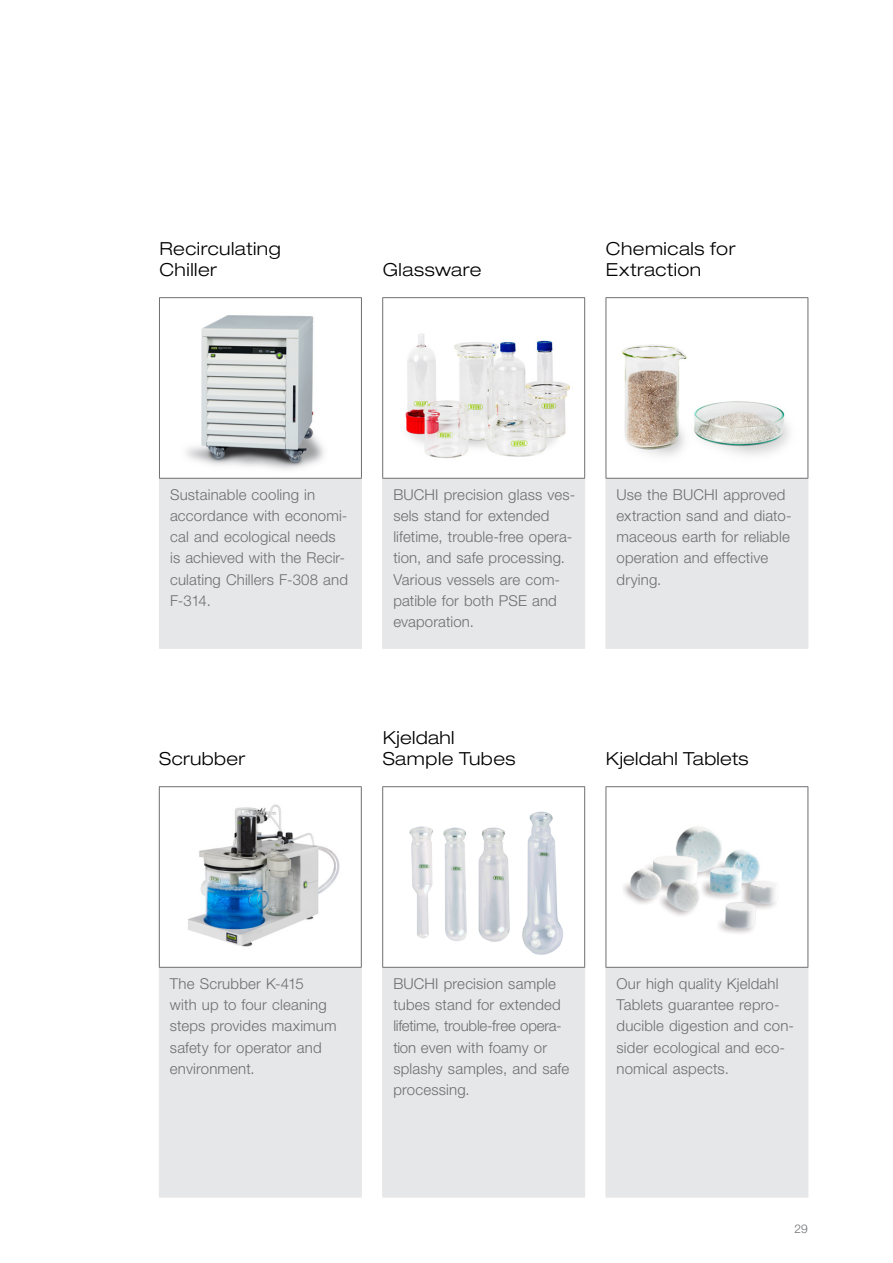
<style>
.page{position:relative;width:893px;height:1263px;background:#fff}
.page>*{position:absolute;margin:0;border:0;box-sizing:border-box;transform-origin:0 0}
.t1{font:300 expanded 18px/21.3px "Helvetica Neue LT Std";letter-spacing:.025em;color:#000}
.t2{font:300 15px/21.3px "Helvetica Neue LT Std";letter-spacing:.01em;color:#6d6e71}
.t3{font:300 12px "Helvetica Neue LT Std";color:#6d6e71}
</style>
<div class="page">
<div style="left:160px;top:478px;width:647px;height:170px;background:#e6e7e8"></div>
<hr style="left:159px;top:479px;width:1px;height:169px;background:#e6e7e8">
<hr style="left:361px;top:479px;width:1px;height:169px;background:#e6e7e8">
<hr style="left:159px;top:648px;width:203px;height:1px;background:#e6e7e8">
<hr style="left:382px;top:479px;width:1px;height:169px;background:#e6e7e8">
<hr style="left:584px;top:479px;width:1px;height:169px;background:#e6e7e8">
<hr style="left:382px;top:648px;width:203px;height:1px;background:#e6e7e8">
<hr style="left:606px;top:479px;width:1px;height:169px;background:#e6e7e8">
<hr style="left:807px;top:479px;width:1px;height:169px;background:#e6e7e8">
<hr style="left:606px;top:648px;width:202px;height:1px;background:#e6e7e8">
<hr style="left:159px;top:298px;width:1px;height:180px;background:#6d6e71">
<hr style="left:159px;top:297px;width:203px;height:1px;background:#6d6e71">
<hr style="left:361px;top:298px;width:1px;height:180px;background:#6d6e71">
<hr style="left:382px;top:298px;width:1px;height:180px;background:#6d6e71">
<hr style="left:382px;top:297px;width:203px;height:1px;background:#6d6e71">
<hr style="left:584px;top:298px;width:1px;height:180px;background:#6d6e71">
<hr style="left:606px;top:298px;width:1px;height:180px;background:#6d6e71">
<hr style="left:606px;top:297px;width:202px;height:1px;background:#6d6e71">
<hr style="left:807px;top:298px;width:1px;height:180px;background:#6d6e71">
<hr style="left:159px;top:478px;width:203px;height:1px;background:#6d6e71">
<hr style="left:382px;top:478px;width:203px;height:1px;background:#6d6e71">
<hr style="left:606px;top:478px;width:202px;height:1px;background:#6d6e71">
<div style="left:160px;top:967px;width:647px;height:230px;background:#e6e7e8"></div>
<hr style="left:159px;top:968px;width:1px;height:229px;background:#e6e7e8">
<hr style="left:361px;top:968px;width:1px;height:229px;background:#e6e7e8">
<hr style="left:159px;top:1197px;width:203px;height:1px;background:#e6e7e8">
<hr style="left:382px;top:968px;width:1px;height:229px;background:#e6e7e8">
<hr style="left:584px;top:968px;width:1px;height:229px;background:#e6e7e8">
<hr style="left:382px;top:1197px;width:203px;height:1px;background:#e6e7e8">
<hr style="left:606px;top:968px;width:1px;height:229px;background:#e6e7e8">
<hr style="left:807px;top:968px;width:1px;height:229px;background:#e6e7e8">
<hr style="left:606px;top:1197px;width:202px;height:1px;background:#e6e7e8">
<hr style="left:159px;top:787px;width:1px;height:180px;background:#6d6e71">
<hr style="left:159px;top:786px;width:203px;height:1px;background:#6d6e71">
<hr style="left:361px;top:787px;width:1px;height:180px;background:#6d6e71">
<hr style="left:382px;top:787px;width:1px;height:180px;background:#6d6e71">
<hr style="left:382px;top:786px;width:203px;height:1px;background:#6d6e71">
<hr style="left:584px;top:787px;width:1px;height:180px;background:#6d6e71">
<hr style="left:606px;top:787px;width:1px;height:180px;background:#6d6e71">
<hr style="left:606px;top:786px;width:202px;height:1px;background:#6d6e71">
<hr style="left:807px;top:787px;width:1px;height:180px;background:#6d6e71">
<hr style="left:159px;top:967px;width:203px;height:1px;background:#6d6e71">
<hr style="left:382px;top:967px;width:203px;height:1px;background:#6d6e71">
<hr style="left:606px;top:967px;width:202px;height:1px;background:#6d6e71">
<img style="left:622px;top:344px;width:168px;height:112px">
<img style="left:405px;top:333px;width:165px;height:125px">
<img style="left:188px;top:804px;width:152px;height:143px">
<img style="left:186px;top:315px;width:138px;height:155px">
<img style="left:623px;top:826px;width:153px;height:108px">
<img style="left:522px;top:811px;width:41px;height:144px">
<img style="left:478px;top:827px;width:32px;height:115px">
<img style="left:443px;top:827px;width:24px;height:114px">
<img style="left:409px;top:826px;width:24px;height:113px">
<p class="t1" style="left:159px;top:238px;width:123px">Recirculating<br>Chiller</p>
<p class="t1" style="left:383px;top:259px;width:100px">Glassware</p>
<p class="t1" style="left:606px;top:238px;width:131px">Chemicals for<br>Extraction</p>
<p class="t2" style="left:170px;top:483px;width:179px">Sustainable cooling in accordance with economi&shy;cal and ecological needs is achieved with the Recir&shy;culating Chillers F-308 and<br>F-314.</p>
<p class="t2" style="left:393px;top:483px;width:183px">BUCHI precision glass ves&shy;sels stand for extended lifetime, trouble-free opera&shy;tion, and safe processing.<br>Various vessels are com&shy;patible for both PSE and evaporation.</p>
<p class="t2" style="left:617px;top:483px;width:176px">Use the BUCHI approved extraction sand and diato&shy;maceous earth for reliable operation and effective drying.</p>
<p class="t1" style="left:159px;top:748px;width:87px">Scrubber</p>
<p class="t1" style="left:383px;top:727px;width:134px">Kjeldahl<br>Sample Tubes</p>
<p class="t1" style="left:606px;top:748px;width:144px">Kjeldahl Tablets</p>
<p class="t2" style="left:170px;top:972px;width:168px">The Scrubber K-415<br>with up to four cleaning steps provides maximum safety for operator and environment.</p>
<p class="t2" style="left:393px;top:972px;width:177px">BUCHI precision sample tubes stand for extended lifetime, trouble-free opera&shy;tion even with foamy or splashy samples, and safe processing.</p>
<p class="t2" style="left:617px;top:972px;width:179px">Our high quality Kjeldahl<br>Tablets guarantee repro&shy;ducible digestion and con&shy;sider ecological and eco&shy;nomical aspects.</p>
<p class="t3" style="left:794px;top:1221px;width:15px">29</p>
</div>
